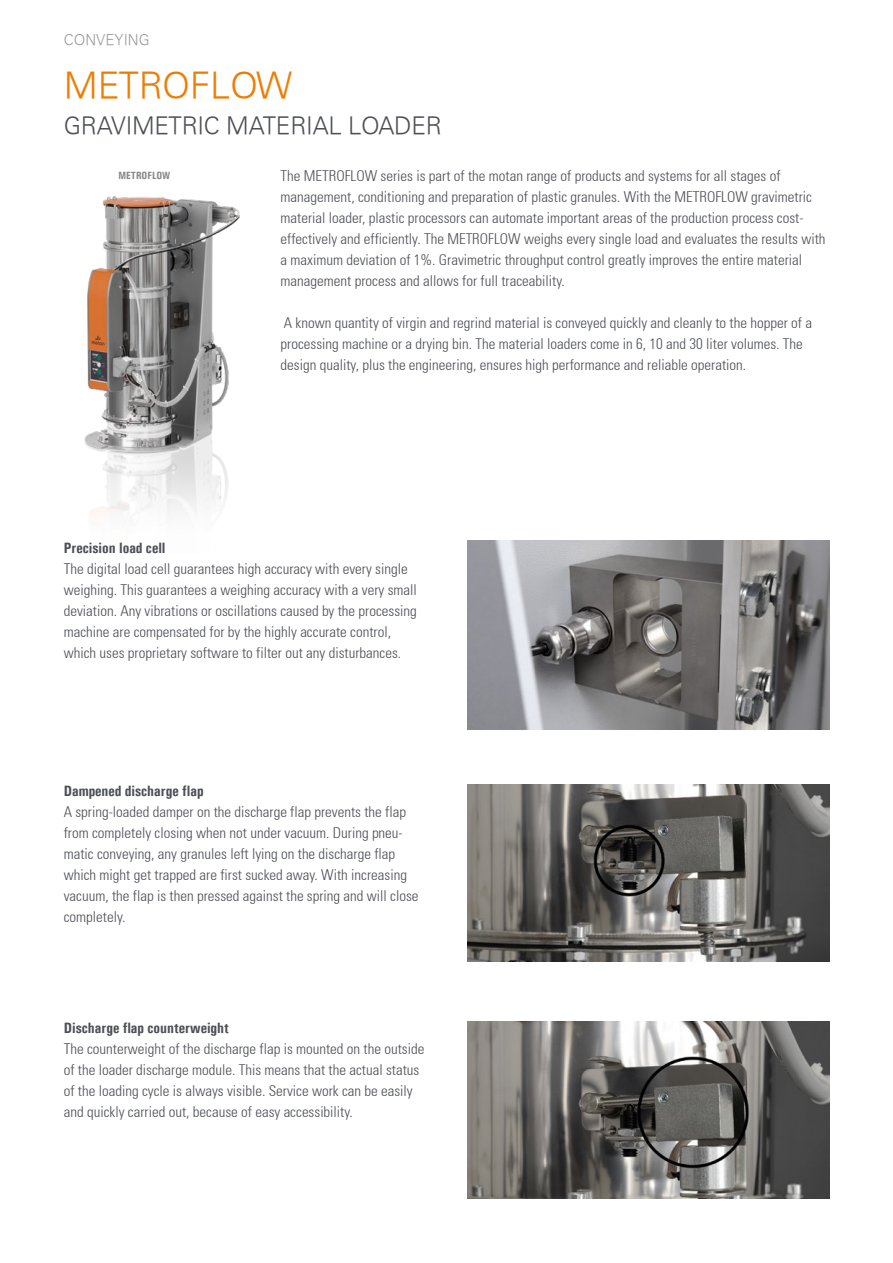
<style>
.page{position:relative;width:893px;height:1263px;background:#fff}
.page>*{position:absolute;margin:0;border:0;box-sizing:border-box;transform-origin:0 0}
.t1{font:300 36px "Univers";color:#ef7c00}
.t2{font:300 24px "Univers";letter-spacing:-.01em;color:#4d4f56}
.t3{font:300 condensed 15px/21px "Univers";color:#4d4f56}
.t4{font:700 15px "Univers Condensed";color:#4d4f56}
.t5{font:300 15px "Univers";color:#9c9c9d}
.t6{font:700 10.5px "Univers Condensed";color:#868786}
</style>
<div class="page">
<img style="left:84px;top:196px;width:156px;height:321px">
<img style="left:468px;top:540px;width:361px;height:189px">
<img style="left:468px;top:784px;width:362px;height:177px">
<img style="left:468px;top:1022px;width:362px;height:176px">
<p class="t5" style="left:64px;top:31px;width:87px">CONVEYING</p>
<h1 class="t1" style="left:64px;top:64px;width:230px">METROFLOW</h1>
<h2 class="t2" style="left:64px;top:111px;width:380px">GRAVIMETRIC MATERIAL LOADER</h2>
<p class="t3" style="left:281px;top:165px;width:546px">The METROFLOW series is part of the motan range of products and systems for all stages of management, conditioning and preparation of plastic granules. With the METROFLOW gravimetric material loader, plastic processors can automate important areas of the production process cost&shy;effectively and efficiently. The METROFLOW weighs every single load and evaluates the results with a maximum deviation of 1%. Gravimetric throughput control greatly improves the entire material management process and allows for full traceability.</p>
<p class="t3" style="left:281px;top:312px;width:533px">A known quantity of virgin and regrind material is conveyed quickly and cleanly to the hopper of a processing machine or a drying bin. The material loaders come in 6, 10 and 30 liter volumes. The design quality, plus the engineering, ensures high performance and reliable operation.</p>
<p class="t6" style="left:118px;top:169px;width:54px">METROFLOW</p>
<p class="t4" style="left:64px;top:538px;width:103px">Precision load cell</p>
<p class="t3" style="left:64px;top:557px;width:355px">The digital load cell guarantees high accuracy with every single weighing. This guarantees a weighing accuracy with a very small deviation. Any vibrations or oscillations caused by the processing machine are compensated for by the highly accurate control, which uses proprietary software to filter out any disturbances.</p>
<p class="t4" style="left:64px;top:782px;width:141px">Dampened discharge flap</p>
<p class="t3" style="left:64px;top:801px;width:356px">A spring-loaded damper on the discharge flap prevents the flap from completely closing when not under vacuum. During pneu&shy;matic conveying, any granules left lying on the discharge flap which might get trapped are first sucked away. With increasing vacuum, the flap is then pressed against the spring and will close completely.</p>
<p class="t4" style="left:64px;top:1019px;width:167px">Discharge flap counterweight</p>
<p class="t3" style="left:64px;top:1038px;width:362px">The counterweight of the discharge flap is mounted on the outside of the loader discharge module. This means that the actual status of the loading cycle is always visible. Service work can be easily and quickly carried out, because of easy accessibility.</p>
</div>
